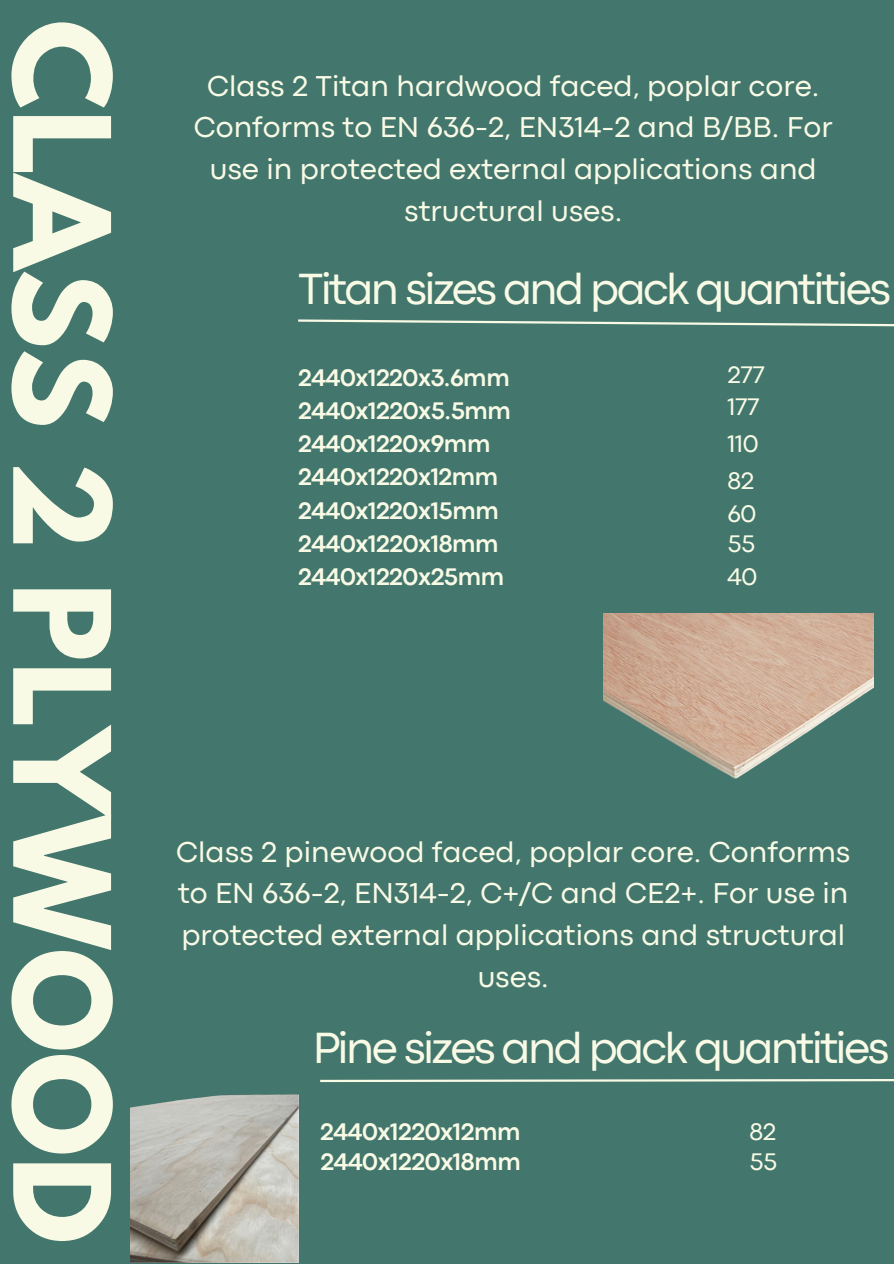
<style>
.page{position:relative;width:894px;height:1264px;background:#fff}
.page>*{position:absolute;margin:0;border:0;box-sizing:border-box;transform-origin:0 0}
.t1{font:700 118.5px "League Spartan";color:#f8fae5}
.t2{font:45.6px "Codec Pro";letter-spacing:-.06em;color:#f8fae5}
.t3{font:30px/41.7px "Codec Pro";color:#f8fae5;text-align:center}
.t4{font:700 25.05px "Codec Pro";letter-spacing:-.02em;color:#f8fae5}
.t5{font:25.05px "Codec Pro";letter-spacing:-.02em;color:#f8fae5}
</style>
<div class="page">
<div style="left:0;top:0;width:893px;height:1263px;background:#43766c"></div>
<svg style="left:298px;top:319px;width:595px;height:8px"></svg>
<svg style="left:320px;top:1079px;width:573px;height:4px"></svg>
<img style="left:131px;top:1094px;width:167px;height:167px">
<img style="left:603px;top:613px;width:270px;height:166px">
<h2 class="t1" style="left:120px;top:20px;width:1225px;rotate:90deg">CLASS 2 PLYWOOD</h2>
<p class="t3" style="left:194px;top:67px;width:640px">Class 2 Titan hardwood faced, poplar core.<br>Conforms to EN 636-2, EN314-2 and B/BB. For use in protected external applications and structural uses.</p>
<h4 class="t2" style="left:298px;top:272px;width:594px">Titan sizes and pack quantities</h4>
<p class="t4" style="left:298px;top:368px;width:213px">2440x1220x3.6mm</p>
<h4 class="t5" style="left:727px;top:366px;width:39px">277</h4>
<p class="t4" style="left:298px;top:401px;width:214px">2440x1220x5.5mm</p>
<p class="t5" style="left:727px;top:398px;width:34px">177</p>
<p class="t5" style="left:727px;top:435px;width:33px">110</p>
<p class="t5" style="left:727px;top:471px;width:28px">82</p>
<p class="t5" style="left:727px;top:505px;width:30px">60</p>
<h3 class="t5" style="left:727px;top:535px;width:29px">55</h3>
<p class="t5" style="left:727px;top:568px;width:31px">40</p>
<h4 class="t4" style="left:298px;top:435px;width:194px">2440x1220x9mm</h4>
<p class="t4" style="left:298px;top:468px;width:202px">2440x1220x12mm</p>
<h4 class="t4" style="left:298px;top:501px;width:202px">2440x1220x15mm</h4>
<h4 class="t4" style="left:298px;top:534px;width:202px">2440x1220x18mm</h4>
<p class="t4" style="left:298px;top:568px;width:207px">2440x1220x25mm</p>
<p class="t3" style="left:176px;top:833px;width:675px">Class 2 pinewood faced, poplar core. Conforms to EN 636-2, EN314-2, C+/C and CE2+. For use in protected external applications and structural uses.</p>
<h4 class="t2" style="left:313px;top:1031px;width:578px">Pine sizes and pack quantities</h4>
<h4 class="t4" style="left:320px;top:1123px;width:202px">2440x1220x12mm</h4>
<h4 class="t4" style="left:320px;top:1153px;width:202px">2440x1220x18mm</h4>
<h4 class="t5" style="left:749px;top:1123px;width:28px">82</h4>
<h2 class="t5" style="left:749px;top:1153px;width:29px">55</h2>
</div>
